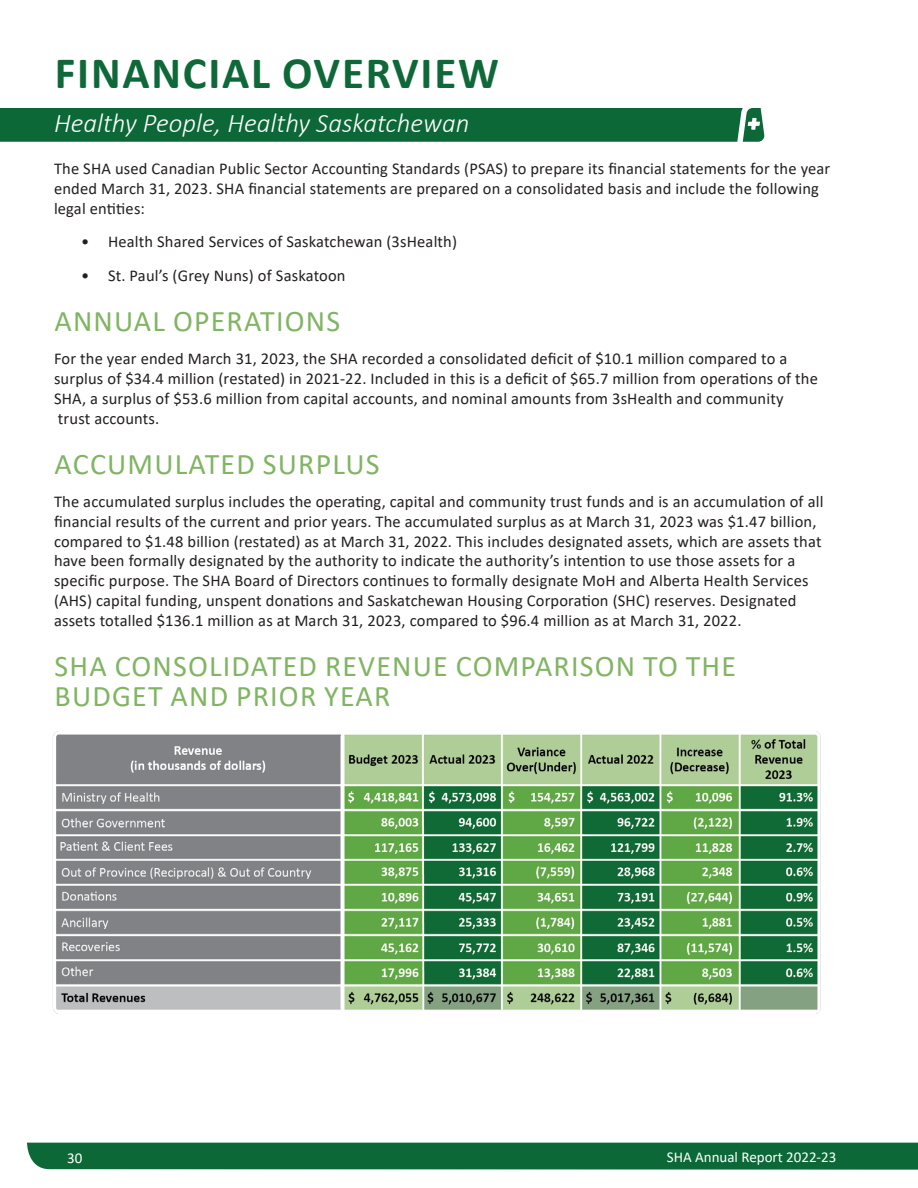
<style>
.page{position:relative;width:918px;height:1188px;background:#fff}
.page>*{position:absolute;margin:0;border:0;box-sizing:border-box;transform-origin:0 0}
.PageTitle{font:700 45px "Calibri";letter-spacing:.04em;color:#0f6838}
.Body{font:30px/30px "Calibri";letter-spacing:.04em;color:#80b562}
.Subtitle{font:30px "Calibri";letter-spacing:.04em;color:#80b562}
.Healthy_People_Header{font:italic 300 27px "Calibri";color:#fff}
.Body-2{font:16.5px/19.8px "Calibri";letter-spacing:.01em;color:#231f20}
.t1{font:15px "Calibri";color:#fff}
</style>
<div class="page">
<div style="left:27px;top:1143px;width:891px;height:27px;background:#0c6937"></div>
<div style="left:0;top:108px;width:764px;height:34px;background:#0c6937"></div>
<img style="left:52px;top:731px;width:769px;height:283px">
<p class="PageTitle" style="left:55px;top:41px;width:445px">FINANCIAL OVERVIEW</p>
<p class="Healthy_People_Header" style="left:54px;top:106px;width:417px">Healthy People, Healthy Saskatchewan</p>
<p class="Body-2" style="left:54px;top:159px;width:778px">The SHA used Canadian Public Sector Accounting Standards (PSAS) to prepare its financial statements for the year ended March 31, 2023. SHA financial statements are prepared on a consolidated basis and include the following legal entities:</p>
<p class="Body-2" style="left:81px;top:231px;width:378px">• Health Shared Services of Saskatchewan (3sHealth)</p>
<p class="Body-2" style="left:81px;top:265px;width:266px">• St. Paul’s (Grey Nuns) of Saskatoon</p>
<p class="Subtitle" style="left:55px;top:300px;width:287px">ANNUAL OPERATIONS</p>
<p class="Body-2" style="left:54px;top:348px;width:766px">For the year ended March 31, 2023, the SHA recorded a consolidated deficit of $10.1 million compared to a surplus of $34.4 million (restated) in 2021-22. Included in this is a deficit of $65.7 million from operations of the SHA, a surplus of $53.6 million from capital accounts, and nominal amounts from 3sHealth and community trust accounts.</p>
<p class="Subtitle" style="left:55px;top:443px;width:327px">ACCUMULATED SURPLUS</p>
<p class="Body-2" style="left:54px;top:491px;width:771px">The accumulated surplus includes the operating, capital and community trust funds and is an accumulation of all financial results of the current and prior years. The accumulated surplus as at March 31, 2023 was $1.47 billion, compared to $1.48 billion (restated) as at March 31, 2022. This includes designated assets, which are assets that have been formally designated by the authority to indicate the authority’s intention to use those assets for a specific purpose. The SHA Board of Directors continues to formally designate MoH and Alberta Health Services (AHS) capital funding, unspent donations and Saskatchewan Housing Corporation (SHC) reserves. Designated assets totalled $136.1 million as at March 31, 2023, compared to $96.4 million as at March 31, 2022.</p>
<p class="Body" style="left:55px;top:650px;width:683px">SHA CONSOLIDATED REVENUE COMPARISON TO THE<br>BUDGET AND PRIOR YEAR</p>
<p class="t1" style="left:67px;top:1148px;width:17px">30</p>
<p class="t1" style="left:667px;top:1146px;width:171px">SHA Annual Report 2022-23</p>
</div>
